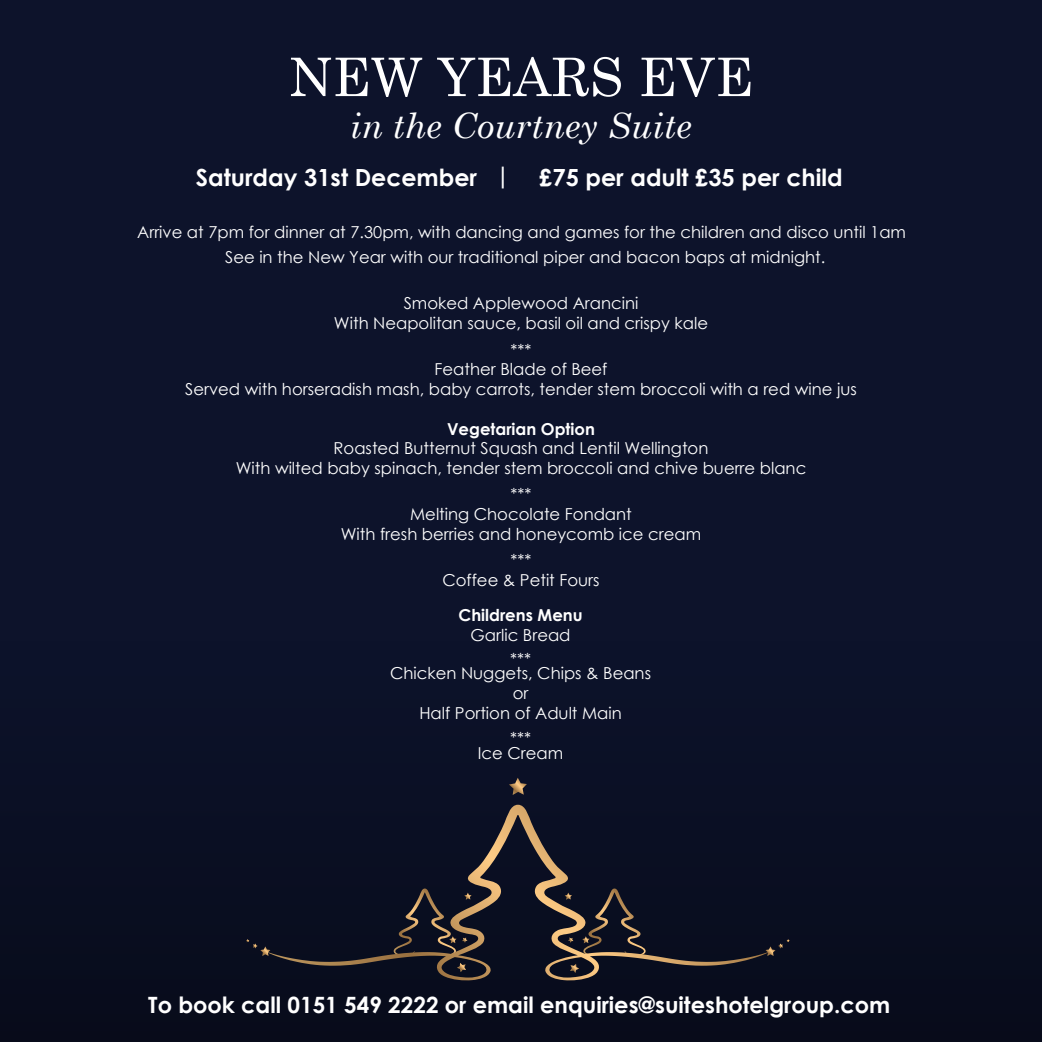
<style>
.page{position:relative;width:1042px;height:1042px;background:#0d132b}
.page>*{position:absolute;margin:0;border:0;box-sizing:border-box;transform-origin:0 0}
.t1{font:53.2px "Century Schoolbook";color:#fff}
.t2{font:italic 35px "Century Schoolbook";color:#fff}
.t3{font:700 23.62px "Century Gothic";color:#fff}
.t4{font:700 22.4px "Century Gothic";color:#fff}
.t5{font:16.45px/19.8px "Century Gothic";color:#fff;text-align:center}
.t6{font:700 16.45px "Century Gothic";color:#fff}
</style>
<div class="page">
<div style="left:0;top:628px;width:1042px;height:414px;background:#0b1025"></div>
<svg style="left:582px;top:888px;width:64px;height:68px"></svg>
<svg style="left:565px;top:892px;width:7px;height:8px"></svg>
<svg style="left:509px;top:778px;width:18px;height:17px"></svg>
<svg style="left:270px;top:804px;width:289px;height:177px"></svg>
<svg style="left:393px;top:888px;width:79px;height:68px"></svg>
<svg style="left:457px;top:963px;width:9px;height:9px"></svg>
<svg style="left:568px;top:937px;width:5px;height:6px"></svg>
<svg style="left:570px;top:964px;width:9px;height:9px"></svg>
<svg style="left:765px;top:939px;width:25px;height:17px"></svg>
<svg style="left:246px;top:939px;width:24px;height:17px"></svg>
<h1 class="t1" style="left:289px;top:44px;width:466px">NEW YEARS EVE</h1>
<h2 class="t2" style="left:350px;top:104px;width:343px">in the Courtney Suite</h2>
<h3 class="t3" style="left:196px;top:163px;width:648px">Saturday 31st December | £75 per adult £35 per child</h3>
<p class="t5" style="left:137px;top:220px;width:770px;line-height:24.7px">Arrive at 7pm for dinner at 7.30pm, with dancing and games for the children and disco until 1am<br>See in the New Year with our traditional piper and bacon baps at midnight.</p>
<p class="t5" style="left:334px;top:293px;width:375px">Smoked Applewood Arancini<br>With Neapolitan sauce, basil oil and crispy kale</p>
<p class="t5" style="left:185px;top:339px;width:673px">***<br>Feather Blade of Beef<br>Served with horseradish mash, baby carrots, tender stem broccoli with a red wine jus</p>
<p class="t6" style="left:447px;top:418px;width:149px">Vegetarian Option</p>
<p class="t5" style="left:236px;top:438px;width:572px">Roasted Butternut Squash and Lentil Wellington<br>With wilted baby spinach, tender stem broccoli and chive buerre blanc</p>
<p class="t5" style="left:510px;top:484px;width:22px">***</p>
<p class="t5" style="left:341px;top:504px;width:362px">Melting Chocolate Fondant<br>With fresh berries and honeycomb ice cream</p>
<p class="t5" style="left:442px;top:550px;width:159px">***<br>Coffee &amp; Petit Fours</p>
<p class="t6" style="left:458px;top:605px;width:126px">Childrens Menu</p>
<p class="t5" style="left:470px;top:625px;width:101px">Garlic Bread</p>
<p class="t5" style="left:390px;top:663px;width:262px">Chicken Nuggets, Chips &amp; Beans or<br>Half Portion of Adult Main</p>
<p class="t5" style="left:510px;top:649px;width:22px">***</p>
<p class="t5" style="left:510px;top:728px;width:22px">***</p>
<p class="t5" style="left:478px;top:743px;width:87px">Ice Cream</p>
<h3 class="t4" style="left:148px;top:990px;width:743px">To book call 0151 549 2222 or email enquiries@suiteshotelgroup.com</h3>
</div>
